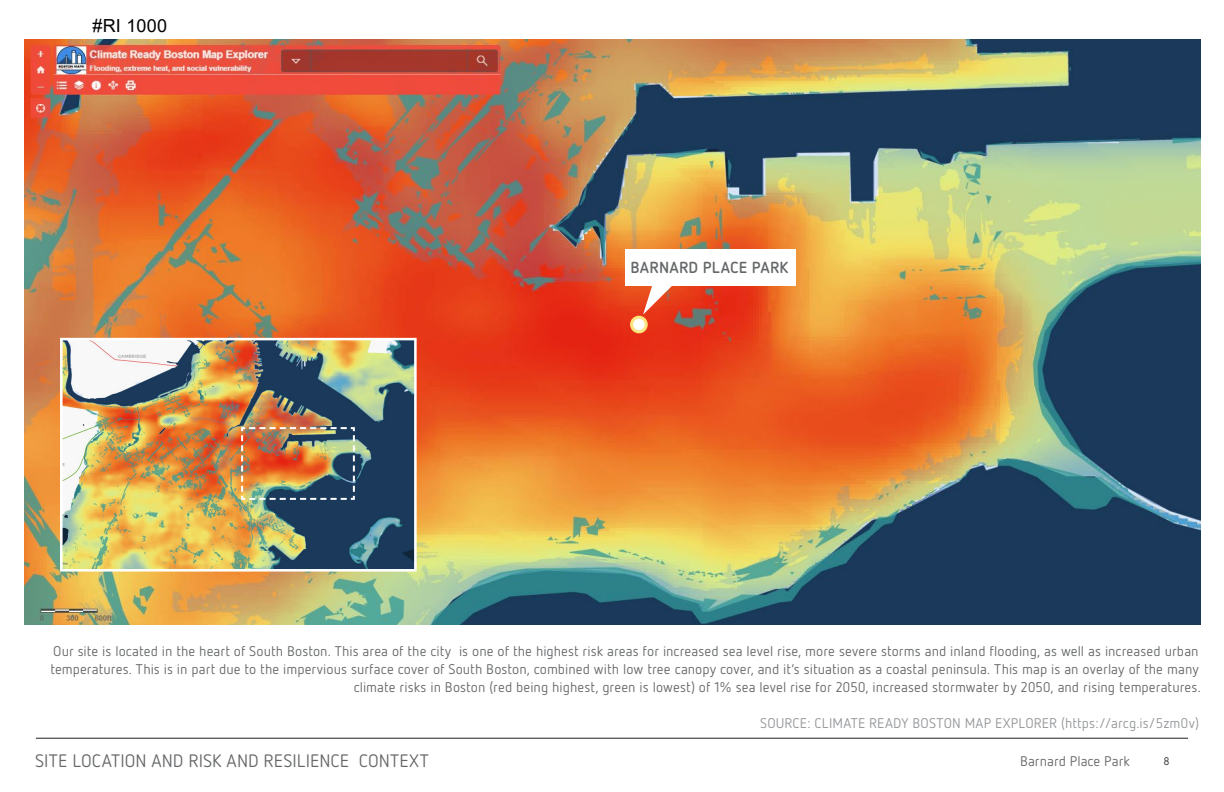
<style>
.page{position:relative;width:1224px;height:792px;background:#fff}
.page>*{position:absolute;margin:0;border:0;box-sizing:border-box;transform-origin:0 0}
.Heading_2__22_24{font:18px "Netto OT";letter-spacing:.005em;color:#646668}
.t1{font:18px "Arial";letter-spacing:.015em;color:#000}
.Heading_2__22_24-2{font:700 16px "Netto OT";letter-spacing:.01em;color:#646668}
.Heading_2__22_24-3{font:14px/18px "Netto OT";letter-spacing:.005em;color:#646668;text-align:right}
.Heading_2__22_24-4{font:14px "Netto OT";letter-spacing:.01em;color:#939598}
.t2{font:11px "Netto OT";color:#231f20}
</style>
<div class="page">
<hr style="left:36px;top:738px;width:1152px;height:1px;background:#231f20">
<img style="left:25px;top:39px;width:1176px;height:585px">
<img style="left:64px;top:342px;width:349px;height:226px">
<div style="left:60px;top:338px;width:357px;height:234px;border:3px solid #fff"></div>
<img style="left:240px;top:426px;width:116px;height:75px">
<div style="left:632px;top:317px;width:14px;height:15px;background:#fff;border-radius:50%"></div>
<div style="left:630px;top:316px;width:18px;height:17px;border:3px solid #fce47d;border-radius:50%"></div>
<div style="left:626px;top:249px;width:170px;height:37px;background:#fff"></div>
<svg style="left:643px;top:286px;width:30px;height:29px"></svg>
<p class="t1" style="left:92px;top:13px;width:76px">#RI 1000</p>
<p class="Heading_2__22_24-2" style="left:630px;top:257px;width:160px">BARNARD PLACE PARK</p>
<p class="Heading_2__22_24-3" style="left:50px;top:642px;width:1152px">Our site is located in the heart of South Boston. This area of the city is one of the highest risk areas for increased sea level rise, more severe storms and inland flooding, as well as increased urban temperatures. This is in part due to the impervious surface cover of South Boston, combined with low tree canopy cover, and it’s situation as a coastal peninsula. This map is an overlay of the many climate risks in Boston (red being highest, green is lowest) of 1% sea level rise for 2050, increased stormwater by 2050, and rising temperatures.</p>
<p class="Heading_2__22_24-4" style="left:760px;top:715px;width:440px">SOURCE: CLIMATE READY BOSTON MAP EXPLORER (https://arcg.is/5zm0v)</p>
<p class="Heading_2__22_24" style="left:35px;top:749px;width:395px">SITE LOCATION AND RISK AND RESILIENCE CONTEXT</p>
<p class="Heading_2__22_24-3" style="left:1020px;top:752px;width:111px">Barnard Place Park</p>
<p class="t2" style="left:1164px;top:754px;width:8px">8</p>
</div>
